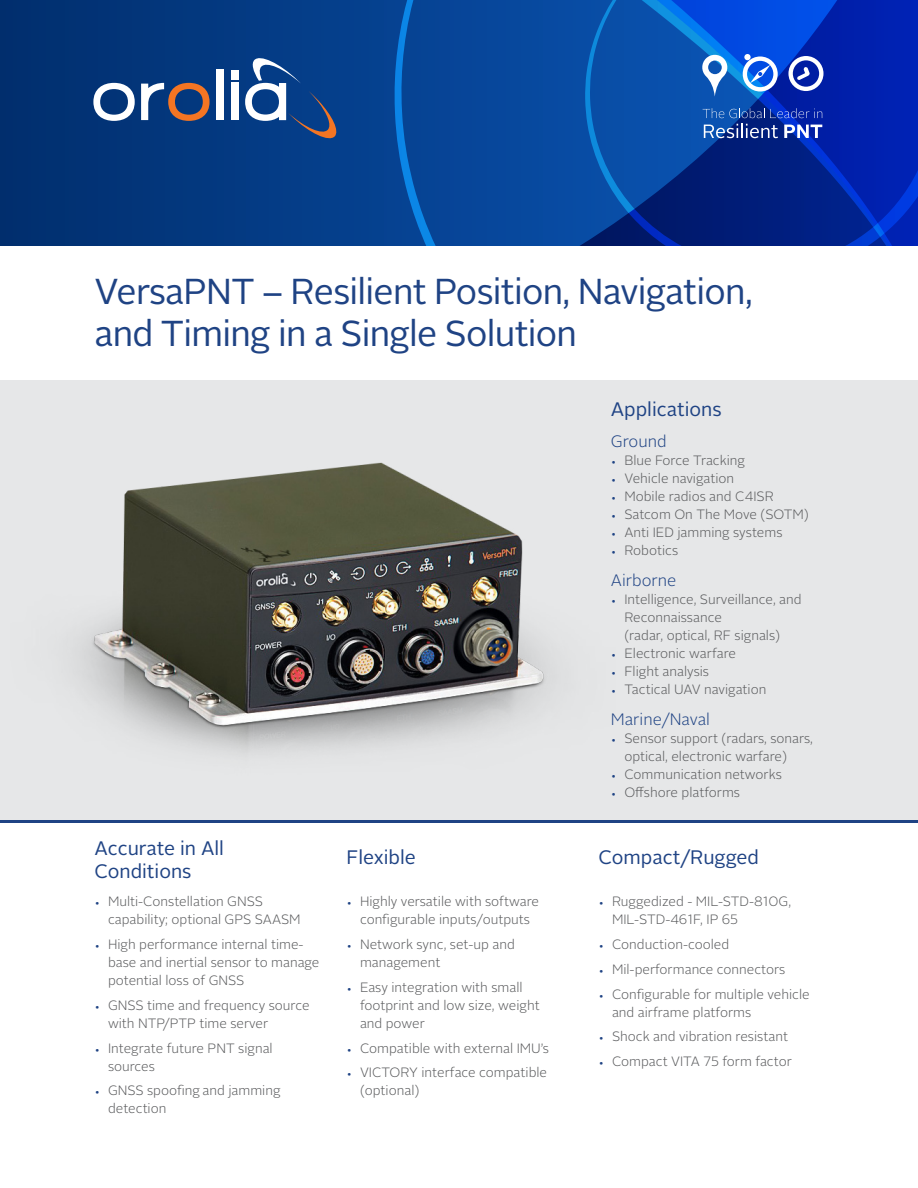
<style>
.page{position:relative;width:918px;height:1188px;background:#fff}
.page>*{position:absolute;margin:0;border:0;box-sizing:border-box;transform-origin:0 0}
.t1{font:36px/42px "Alright Sans";letter-spacing:-.02em;color:#1f4384}
.t2{font:19.5px/22.5px "Alright Sans";color:#1f4384}
.t3{font:300 16.5px "Alright Sans";color:#1f4384}
.t4{font:300 13.5px/18px "Alright Sans";color:#58595b}
.s1{font-size:10.5px;color:#1f4384}
</style>
<div class="page">
<div style="left:0;top:380px;width:918px;height:442px;background:#e6e7e8"></div>
<svg style="left:0;top:0;width:578px;height:246px;background:#043c87"></svg>
<svg style="left:578px;top:0;width:340px;height:246px;background:#0230ae"></svg>
<svg style="left:683px;top:0;width:210px;height:246px;background:#012ea4"></svg>
<svg style="left:585px;top:0;width:98px;height:246px;background:#074aa4"></svg>
<svg style="left:844px;top:130px;width:74px;height:116px;background:#0026b4"></svg>
<svg style="left:395px;top:0;width:41px;height:246px;background:#064fa2"></svg>
<img style="left:0;top:462px;width:615px;height:361px">
<hr style="left:0;top:820px;width:918px;height:2px;background:#1f4384">
<svg style="left:703px;top:108px;width:119px;height:10px"></svg>
<svg style="left:704px;top:124px;width:74px;height:14px"></svg>
<svg style="left:784px;top:125px;width:38px;height:13px"></svg>
<svg style="left:701px;top:54px;width:28px;height:43px"></svg>
<svg style="left:743px;top:56px;width:35px;height:36px"></svg>
<div style="left:744px;top:54px;width:7px;height:6px;background:#fff;border-radius:50%"></div>
<svg style="left:788px;top:56px;width:36px;height:35px"></svg>
<div style="left:216px;top:70px;width:7px;height:50px;background:#fff"></div>
<div style="left:232px;top:82px;width:7px;height:38px;background:#fff"></div>
<div style="left:232px;top:70px;width:7px;height:9px;background:#fff"></div>
<svg style="left:93px;top:83px;width:42px;height:38px"></svg>
<svg style="left:141px;top:83px;width:69px;height:38px;background:#676477"></svg>
<svg style="left:245px;top:54px;width:95px;height:88px;background:#2c5793"></svg>
<h1 class="t1" style="left:94px;top:271px;width:660px">VersaPNT – Resilient Position, Navigation, and Timing in a Single Solution</h1>
<h2 class="t2" style="left:94px;top:837px;width:131px">Accurate in All<br>Conditions</h2>
<h2 class="t2" style="left:346px;top:846px;width:71px">Flexible</h2>
<p class="t4" style="left:346px;top:893px;width:194px;text-align:center"><span class="s1">•</span> Highly versatile with software configurable inputs/outputs</p>
<p class="t4" style="left:360px;top:936px;width:156px;text-indent:-14px"><span class="s1">•</span> Network sync, set-up and management</p>
<p class="t4" style="left:360px;top:978px;width:181px;text-indent:-14px"><span class="s1">•</span> Easy integration with small footprint and low size, weight and power</p>
<p class="t4" style="left:346px;top:1039px;width:204px"><span class="s1">•</span> Compatible with external IMU’s</p>
<p class="t4" style="left:360px;top:1064px;width:189px;text-indent:-14px"><span class="s1">•</span> VICTORY interface compatible (optional)</p>
<p class="t4" style="left:108px;top:893px;width:194px;text-indent:-14px"><span class="s1">•</span> Multi-Constellation GNSS capability; optional GPS SAASM</p>
<p class="t4" style="left:108px;top:936px;width:213px;text-indent:-14px"><span class="s1">•</span> High performance internal time&shy;base and inertial sensor to manage potential loss of GNSS</p>
<p class="t4" style="left:108px;top:996px;width:203px;text-indent:-14px"><span class="s1">•</span> GNSS time and frequency source with NTP/PTP time server</p>
<p class="t4" style="left:108px;top:1039px;width:166px;text-indent:-14px"><span class="s1">•</span> Integrate future PNT signal sources</p>
<p class="t4" style="left:108px;top:1082px;width:174px;text-indent:-14px"><span class="s1">•</span> GNSS spoofing and jamming detection</p>
<h2 class="t2" style="left:611px;top:399px;width:112px">Applications</h2>
<p class="t3" style="left:611px;top:430px;width:57px">Ground</p>
<p class="t4" style="left:611px;top:452px;width:136px"><span class="s1">•</span> Blue Force Tracking</p>
<p class="t4" style="left:611px;top:470px;width:125px"><span class="s1">•</span> Vehicle navigation</p>
<p class="t4" style="left:611px;top:488px;width:164px"><span class="s1">•</span> Mobile radios and C4ISR</p>
<p class="t4" style="left:611px;top:506px;width:199px"><span class="s1">•</span> Satcom On The Move (SOTM)</p>
<p class="t4" style="left:611px;top:524px;width:173px"><span class="s1">•</span> Anti IED jamming systems</p>
<p class="t4" style="left:611px;top:542px;width:69px"><span class="s1">•</span> Robotics</p>
<p class="t3" style="left:611px;top:569px;width:67px">Airborne</p>
<p class="t4" style="left:624px;top:591px;width:179px;text-indent:-14px"><span class="s1">•</span> Intelligence, Surveillance, and<br>Reconnaissance<br>(radar, optical, RF signals)</p>
<p class="t4" style="left:611px;top:645px;width:127px"><span class="s1">•</span> Electronic warfare</p>
<p class="t4" style="left:611px;top:663px;width:100px"><span class="s1">•</span> Flight analysis</p>
<p class="t4" style="left:611px;top:681px;width:157px"><span class="s1">•</span> Tactical UAV navigation</p>
<p class="t3" style="left:611px;top:708px;width:101px">Marine/Naval</p>
<p class="t4" style="left:624px;top:729px;width:190px;text-indent:-14px"><span class="s1">•</span> Sensor support (radars, sonars, optical, electronic warfare)</p>
<p class="t4" style="left:611px;top:765px;width:173px"><span class="s1">•</span> Communication networks</p>
<p class="t4" style="left:611px;top:783px;width:131px"><span class="s1">•</span> Offshore platforms</p>
<h2 class="t2" style="left:598px;top:846px;width:162px">Compact/Rugged</h2>
<p class="t4" style="left:612px;top:893px;width:181px;text-indent:-14px"><span class="s1">•</span> Ruggedized - MIL-STD-810G,<br>MIL-STD-461F, IP 65</p>
<p class="t4" style="left:598px;top:936px;width:132px"><span class="s1">•</span> Conduction-cooled</p>
<p class="t4" style="left:598px;top:960px;width:188px"><span class="s1">•</span> Mil-performance connectors</p>
<p class="t4" style="left:612px;top:985px;width:199px;text-indent:-14px"><span class="s1">•</span> Configurable for multiple vehicle and airframe platforms</p>
<p class="t4" style="left:598px;top:1028px;width:191px"><span class="s1">•</span> Shock and vibration resistant</p>
<p class="t4" style="left:598px;top:1053px;width:195px"><span class="s1">•</span> Compact VITA 75 form factor</p>
</div>
